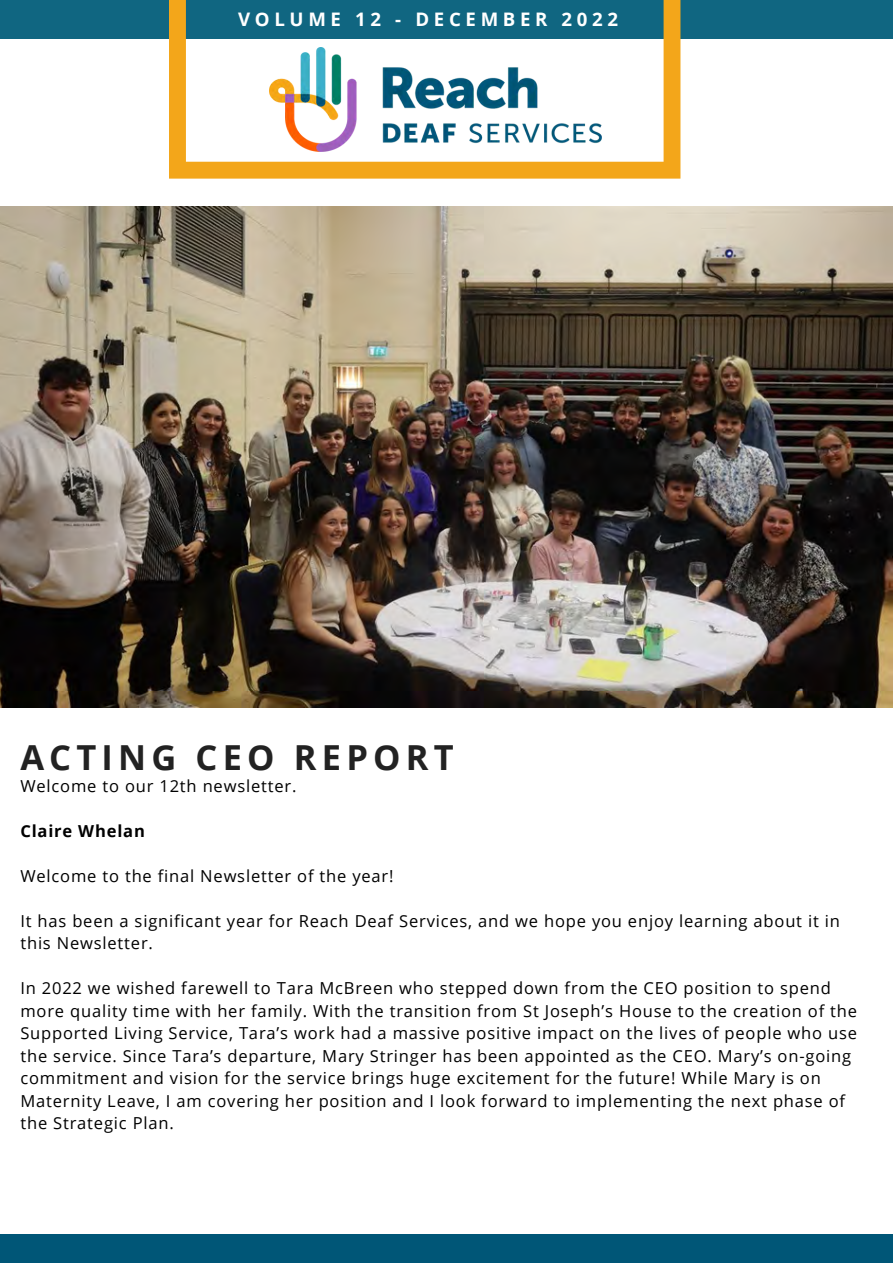
<style>
.page{position:relative;width:893px;height:1264px;background:#fff}
.page>*{position:absolute;margin:0;border:0;box-sizing:border-box;transform-origin:0 0}
.t1{font:700 34.5px "Open Sans";letter-spacing:.15em;color:#222}
.t2{font:700 18.6px "Open Sans";letter-spacing:.25em;color:#fff}
.t3{font:16.5px/22.5px "Open Sans";letter-spacing:.05em;color:#000}
.t4{font:700 16.5px "Open Sans";letter-spacing:.05em;color:#000}
</style>
<div class="page">
<div style="left:0;top:0;width:892px;height:38px;background:#106681"></div>
<svg style="left:169px;top:0;width:511px;height:178px"></svg>
<div style="left:0;top:1234px;width:892px;height:28px;background:#005677"></div>
<img style="left:269px;top:47px;width:332px;height:105px">
<img style="left:0;top:207px;width:892px;height:500px">
<p class="t2" style="left:238px;top:6px;width:381px">VOLUME 12 - DECEMBER 2022</p>
<h1 class="t1" style="left:20px;top:732px;width:434px">ACTING CEO REPORT</h1>
<p class="t3" style="left:20px;top:774px;width:278px">Welcome to our 12th newsletter.</p>
<p class="t4" style="left:20px;top:819px;width:126px">Claire Whelan</p>
<p class="t3" style="left:20px;top:864px;width:374px">Welcome to the final Newsletter of the year!</p>
<p class="t3" style="left:20px;top:909px;width:821px">It has been a significant year for Reach Deaf Services, and we hope you enjoy learning about it in this Newsletter.</p>
<p class="t3" style="left:20px;top:976px;width:838px">In 2022 we wished farewell to Tara McBreen who stepped down from the CEO position to spend more quality time with her family. With the transition from St Joseph’s House to the creation of the Supported Living Service, Tara’s work had a massive positive impact on the lives of people who use the service. Since Tara’s departure, Mary Stringer has been appointed as the CEO. Mary’s on-going commitment and vision for the service brings huge excitement for the future! While Mary is on Maternity Leave, I am covering her position and I look forward to implementing the next phase of the Strategic Plan.</p>
</div>
